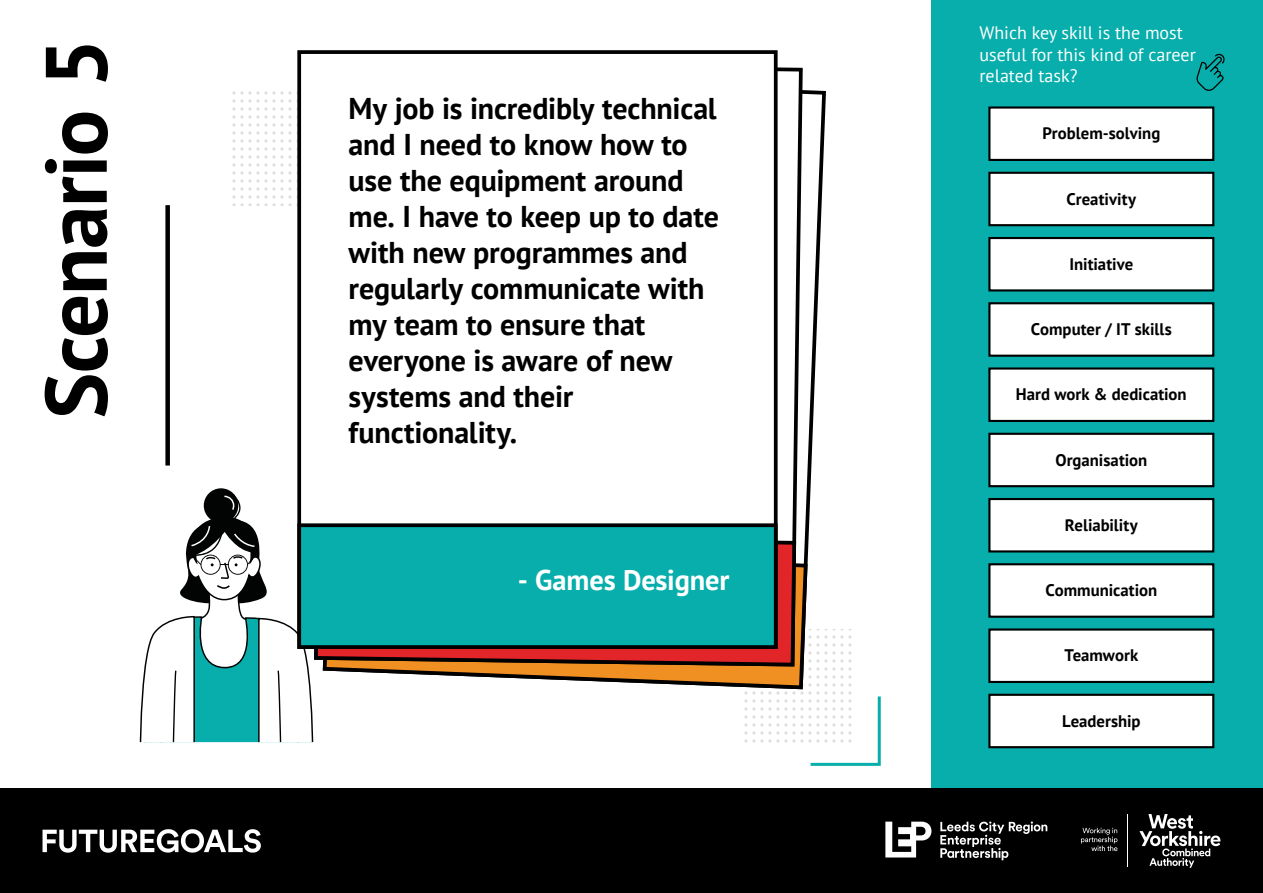
<style>
.page{position:relative;width:1263px;height:893px;background:#fff}
.page>*{position:absolute;margin:0;border:0;box-sizing:border-box;transform-origin:0 0}
.t1{font:700 87px "PT Sans";letter-spacing:-.015em;color:#000}
.t2{font:700 30px/36px "PT Sans";letter-spacing:-.005em;color:#000}
.t3{font:700 28.5px "PT Sans";letter-spacing:-.005em;color:#fff}
.t4{font:18px/21.6px "PT Sans";color:#fff}
.t5{font:700 16.65px "PT Sans";color:#000}
</style>
<div class="page">
<div style="left:931px;top:0;width:332px;height:893px;background:#07aeab"></div>
<div style="left:204px;top:488px;width:34px;height:35px;background:#020303;border-radius:50%"></div>
<svg style="left:139px;top:494px;width:175px;height:249px"></svg>
<div style="left:0;top:789px;width:1263px;height:104px;background:#000"></div>
<svg style="left:43px;top:829px;width:218px;height:24px"></svg>
<svg style="left:1139px;top:814px;width:79px;height:54px"></svg>
<svg style="left:1081px;top:828px;width:36px;height:20px"></svg>
<hr style="left:1128px;top:815px;width:1px;height:52px;background:#fff">
<svg style="left:885px;top:822px;width:46px;height:35px"></svg>
<svg style="left:940px;top:821px;width:107px;height:39px"></svg>
<svg style="left:744px;top:629px;width:108px;height:114px"></svg>
<svg style="left:805px;top:90px;width:23px;height:601px"></svg>
<svg style="left:322px;top:543px;width:487px;height:148px"></svg>
<svg style="left:778px;top:67px;width:27px;height:601px"></svg>
<svg style="left:312px;top:532px;width:486px;height:136px"></svg>
<svg style="left:232px;top:91px;width:65px;height:115px"></svg>
<div style="left:297px;top:50px;width:481px;height:599px;background:#fff;border:4px solid #000"></div>
<div style="left:297px;top:523px;width:481px;height:126px;background:#07aeab;border:4px solid #000"></div>
<div style="left:165px;top:205px;width:5px;height:261px;background:#000"></div>
<div style="left:988px;top:106px;width:226px;height:55px;background:#fff;border:2px solid #000"></div>
<div style="left:988px;top:172px;width:226px;height:54px;background:#fff;border:2px solid #000"></div>
<div style="left:988px;top:237px;width:226px;height:54px;background:#fff;border:2px solid #000"></div>
<div style="left:988px;top:302px;width:226px;height:55px;background:#fff;border:2px solid #000"></div>
<div style="left:988px;top:367px;width:226px;height:55px;background:#fff;border:2px solid #000"></div>
<div style="left:988px;top:433px;width:226px;height:54px;background:#fff;border:2px solid #000"></div>
<div style="left:988px;top:498px;width:226px;height:54px;background:#fff;border:2px solid #000"></div>
<div style="left:988px;top:563px;width:226px;height:55px;background:#fff;border:2px solid #000"></div>
<div style="left:988px;top:628px;width:226px;height:55px;background:#fff;border:2px solid #000"></div>
<div style="left:988px;top:694px;width:226px;height:54px;background:#fff;border:2px solid #000"></div>
<svg style="left:1196px;top:54px;width:29px;height:37px"></svg>
<svg style="left:807px;top:693px;width:74px;height:73px"></svg>
<h1 class="t1" style="left:18px;top:419px;width:382px;rotate:-90deg">Scenario 5</h1>
<p class="t2" style="left:349px;top:90px;width:372px">My job is incredibly technical and I need to know how to use the equipment around me. I have to keep up to date with new programmes and regularly communicate with my team to ensure that everyone is aware of new systems and their functionality.</p>
<p class="t3" style="left:518px;top:561px;width:213px">- Games Designer</p>
<p class="t4" style="left:979px;top:22px;width:218px">Which key skill is the most useful for this kind of career related task?</p>
<p class="t5" style="left:1042px;top:122px;width:119px">Problem-solving</p>
<p class="t5" style="left:1066px;top:188px;width:71px">Creativity</p>
<p class="t5" style="left:1069px;top:253px;width:65px">Initiative</p>
<p class="t5" style="left:1031px;top:318px;width:142px">Computer / IT skills</p>
<p class="t5" style="left:1016px;top:383px;width:172px">Hard work &amp; dedication</p>
<p class="t5" style="left:1055px;top:449px;width:93px">Organisation</p>
<p class="t5" style="left:1065px;top:514px;width:74px">Reliability</p>
<p class="t5" style="left:1045px;top:579px;width:113px">Communication</p>
<p class="t5" style="left:1064px;top:644px;width:75px">Teamwork</p>
<p class="t5" style="left:1062px;top:710px;width:80px">Leadership</p>
</div>
